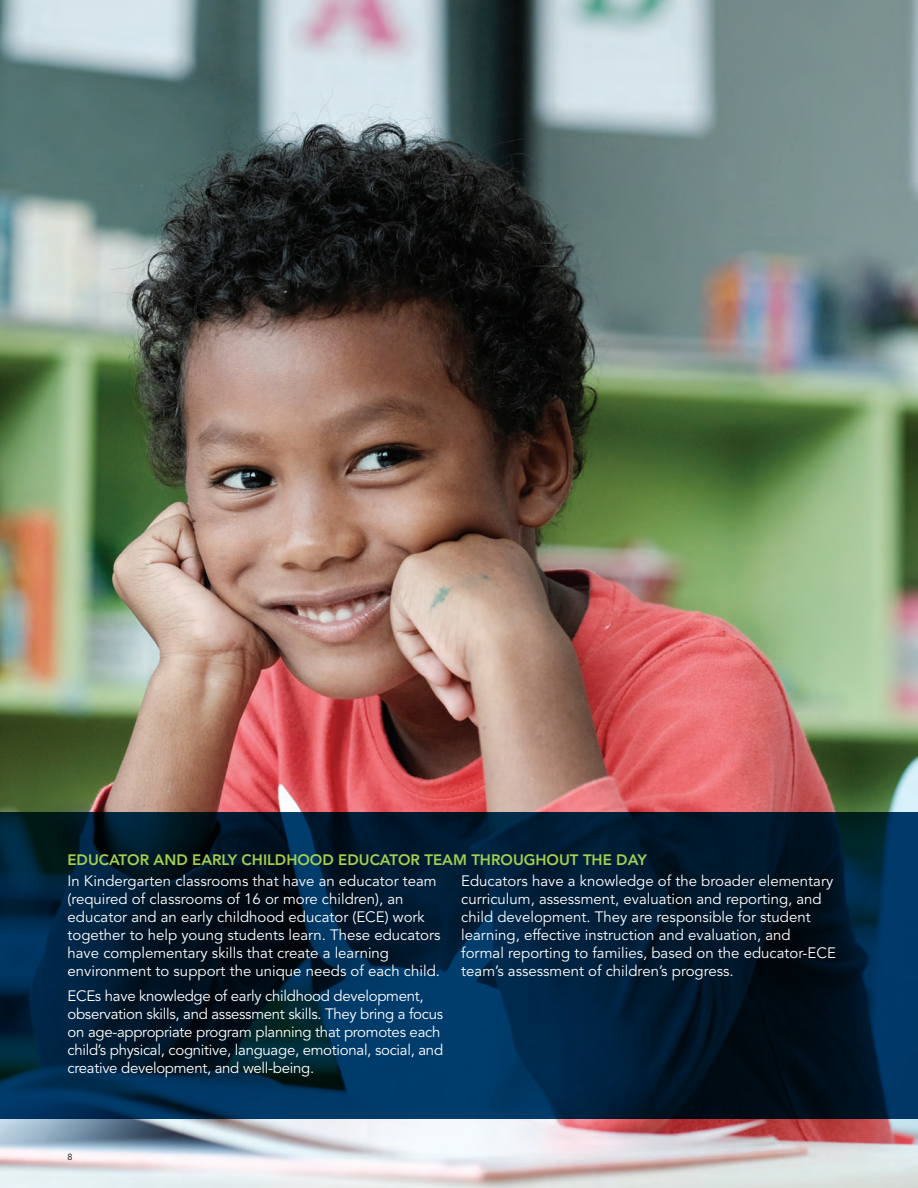
<style>
.page{position:relative;width:918px;height:1188px;background:#fff}
.page>*{position:absolute;margin:0;border:0;box-sizing:border-box;transform-origin:0 0}
.t1{font:15px/18px "Avenir LT Std";color:#fff}
.t2{font:15px/18px "Avenir LT Std";letter-spacing:-.02em;color:#fff}
.t3{font:800 15px "Avenir LT Std";color:#a3cf50}
.t4{font:9px "Avenir LT Std";color:#231f20}
</style>
<div class="page">
<img style="left:0;top:0;width:918px;height:1188px">
<svg style="left:0;top:812px;width:918px;height:307px;background:#001f38"></svg>
<p class="t3" style="left:68px;top:850px;width:581px">EDUCATOR AND EARLY CHILDHOOD EDUCATOR TEAM THROUGHOUT THE DAY</p>
<p class="t1" style="left:68px;top:873px;width:375px">In Kindergarten classrooms that have an educator team (required of classrooms of 16 or more children), an educator and an early childhood educator (ECE) work together to help young students learn. These educators have complementary skills that create a learning environment to support the unique needs of each child.</p>
<p class="t2" style="left:68px;top:987px;width:377px">ECEs have knowledge of early childhood development, observation skills, and assessment skills. They bring a focus on age-appropriate program planning that promotes each child’s physical, cognitive, language, emotional, social, and creative development, and well-being.</p>
<p class="t1" style="left:461px;top:873px;width:376px">Educators have a knowledge of the broader elementary curriculum, assessment, evaluation and reporting, and child development. They are responsible for student learning, effective instruction and evaluation, and formal reporting to families, based on the educator-ECE team’s assessment of children’s progress.</p>
<p class="t4" style="left:68px;top:1152px;width:6px">8</p>
</div>
